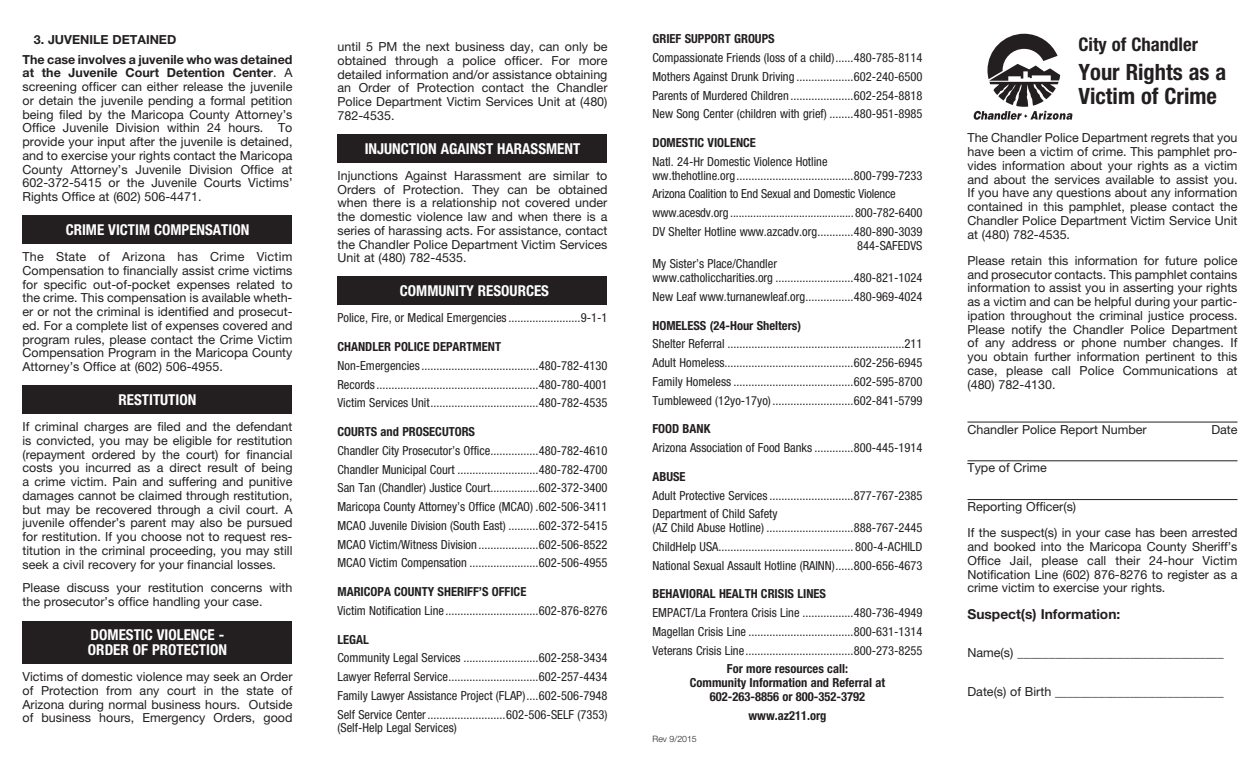
<style>
.page{position:relative;width:1260px;height:765px;background:#fff}
.page>*{position:absolute;margin:0;border:0;box-sizing:border-box;transform-origin:0 0}
.t1{font:700 condensed 22.5px/23.8px "Helvetica Neue";color:#231f20}
.t2{font:700 condensed 18.75px "Helvetica Neue";color:#231f20}
.t3{font:700 condensed 15px/15px "Helvetica Neue";color:#fff}
.t4{font:700 13.75px "Helvetica Neue";color:#231f20}
.t5{font:12.5px/13.8px "Helvetica Neue";color:#231f20;text-align:justify}
.t6{font:condensed 12.5px/18.8px "Helvetica Neue";color:#231f20;text-align:justify}
.t7{font:700 condensed 12.5px/13.8px "Helvetica Neue";color:#231f20;text-align:center}
.t8{font:700 12.5px/20px "Helvetica Neue";color:#231f20}
.t9{font:300 8.75px "Helvetica Neue";color:#231f20}
.s1{font-weight:700}
</style>
<div class="page">
<div style="left:22px;top:621px;width:270px;height:43px;background:#231f20"></div>
<div style="left:338px;top:276px;width:270px;height:28px;background:#231f20"></div>
<div style="left:338px;top:134px;width:270px;height:28px;background:#231f20"></div>
<div style="left:22px;top:385px;width:270px;height:29px;background:#231f20"></div>
<div style="left:22px;top:215px;width:270px;height:29px;background:#231f20"></div>
<hr style="left:968px;top:422px;width:270px;height:1px;background:#231f20">
<hr style="left:968px;top:460px;width:270px;height:1px;background:#231f20">
<hr style="left:968px;top:499px;width:270px;height:1px;background:#231f20">
<svg style="left:974px;top:34px;width:98px;height:86px"></svg>
<p class="t8" style="left:22px;top:29px;width:271px;text-indent:11px">3. JUVENILE DETAINED<br>The case involves a juvenile who was detained</p>
<p class="t5" style="left:22px;top:66px;width:272px"><span class="s1">at the Juvenile Court Detention Center</span>. A screening officer can either release the juvenile or detain the juvenile pending a formal petition being filed by the Maricopa County Attorney’s Office Juvenile Division within 24 hours. To provide your input after the juvenile is detained, and to exercise your rights contact the Maricopa County Attorney’s Juvenile Division Office at 602-372-5415 or the Juvenile Courts Victims’ Rights Office at (602) 506-4471.</p>
<p class="t3" style="left:66px;top:222px;width:185px">CRIME VICTIM COMPENSATION</p>
<p class="t5" style="left:22px;top:250px;width:272px">The State of Arizona has Crime Victim Compensation to financially assist crime victims for specific out-of-pocket expenses related to the crime. This compensation is available wheth&shy;er or not the criminal is identified and prosecut&shy;ed. For a complete list of expenses covered and program rules, please contact the Crime Victim Compensation Program in the Maricopa County Attorney’s Office at (602) 506-4955.</p>
<p class="t3" style="left:119px;top:392px;width:79px">RESTITUTION</p>
<p class="t5" style="left:22px;top:420px;width:272px">If criminal charges are filed and the defendant is convicted, you may be eligible for restitution (repayment ordered by the court) for financial costs you incurred as a direct result of being a crime victim. Pain and suffering and punitive damages cannot be claimed through restitution, but may be recovered through a civil court. A juvenile offender’s parent may also be pursued for restitution. If you choose not to request res&shy;titution in the criminal proceeding, you may still seek a civil recovery for your financial losses.</p>
<p class="t5" style="left:22px;top:581px;width:272px">Please discuss your restitution concerns with the prosecutor’s office handling your case.</p>
<p class="t3" style="left:88px;top:627px;width:141px">DOMESTIC VIOLENCE -<br>ORDER OF PROTECTION</p>
<p class="t5" style="left:22px;top:670px;width:272px">Victims of domestic violence may seek an Order of Protection from any court in the state of Arizona during normal business hours. Outside of business hours, Emergency Orders, good</p>
<p class="t5" style="left:338px;top:40px;width:272px">until 5 PM the next business day, can only be obtained through a police officer. For more detailed information and/or assistance obtaining an Order of Protection contact the Chandler Police Department Victim Services Unit at (480)<br>782-4535.</p>
<p class="t3" style="left:365px;top:141px;width:217px">INJUNCTION AGAINST HARASSMENT</p>
<p class="t5" style="left:338px;top:168px;width:272px">Injunctions Against Harassment are similar to Orders of Protection. They can be obtained when there is a relationship not covered under the domestic violence law and when there is a series of harassing acts. For assistance, contact the Chandler Police Department Victim Services Unit at (480) 782-4535.</p>
<p class="t3" style="left:400px;top:283px;width:151px">COMMUNITY RESOURCES</p>
<p class="t6" style="left:338px;top:308px;width:271px">Police, Fire, or Medical Emergencies ........................9-1-1</p>
<p class="t7" style="left:338px;top:340px;width:165px">CHANDLER POLICE DEPARTMENT</p>
<p class="t6" style="left:338px;top:356px;width:271px">Non-Emergencies .......................................480-782-4130<br>Records ......................................................480-780-4001<br>Victim Services Unit....................................480-782-4535</p>
<p class="t7" style="left:338px;top:425px;width:139px">COURTS and PROSECUTORS</p>
<p class="t6" style="left:338px;top:441px;width:271px">Chandler City Prosecutor’s Office................480-782-4610<br>Chandler Municipal Court ...........................480-782-4700<br>San Tan (Chandler) Justice Court................602-372-3400<br>Maricopa County Attorney’s Office (MCAO) .602-506-3411<br>MCAO Juvenile Division (South East) ..........602-372-5415<br>MCAO Victim/Witness Division ....................602-506-8522<br>MCAO Victim Compensation .......................602-506-4955</p>
<p class="t7" style="left:338px;top:585px;width:190px">MARICOPA COUNTY SHERIFF’S OFFICE</p>
<p class="t6" style="left:338px;top:601px;width:271px">Victim Notification Line ...............................602-876-8276</p>
<p class="t7" style="left:338px;top:632px;width:33px">LEGAL</p>
<p class="t6" style="left:338px;top:648px;width:271px">Community Legal Services .........................602-258-3434<br>Lawyer Referral Service..............................602-257-4434<br>Family Lawyer Assistance Project (FLAP)....602-506-7948<br>Self Service Center..........................602-506-SELF (7353)</p>
<p class="t6" style="left:338px;top:718px;width:121px">(Self-Help Legal Services)</p>
<p class="t7" style="left:652px;top:32px;width:124px">GRIEF SUPPORT GROUPS</p>
<p class="t6" style="left:652px;top:48px;width:271px">Compassionate Friends (loss of a child)......480-785-8114<br>Mothers Against Drunk Driving ...................602-240-6500<br>Parents of Murdered Children .....................602-254-8818<br>New Song Center (children with grief) ........480-951-8985</p>
<p class="t7" style="left:652px;top:136px;width:105px">DOMESTIC VIOLENCE</p>
<p class="t6" style="left:652px;top:155px;width:271px;line-height:13.8px">Natl. 24-Hr Domestic Violence Hotline ww.thehotline.org.......................................800-799-7233</p>
<p class="t6" style="left:652px;top:185px;width:271px;text-align:left">Arizona Coalition to End Sexual and Domestic Violence www.acesdv.org ...........................................800-782-6400<br>DV Shelter Hotline www.azcadv.org............480-890-3039</p>
<p class="t6" style="left:857px;top:236px;width:67px">844-SAFEDVS</p>
<p class="t6" style="left:652px;top:257px;width:271px;line-height:13.8px">My Sister’s Place/Chandler<br>www.catholiccharities.org ..........................480-821-1024</p>
<p class="t6" style="left:652px;top:287px;width:271px">New Leaf www.turnanewleaf.org................480-969-4024</p>
<p class="t7" style="left:652px;top:318px;width:150px">HOMELESS (24-Hour Shelters)</p>
<p class="t6" style="left:652px;top:335px;width:271px">Shelter Referral ...........................................................211<br>Adult Homeless...........................................602-256-6945<br>Family Homeless ........................................602-595-8700<br>Tumbleweed (12yo-17yo) ...........................602-841-5799</p>
<p class="t7" style="left:652px;top:422px;width:59px">FOOD BANK</p>
<p class="t6" style="left:652px;top:438px;width:271px">Arizona Association of Food Banks .............800-445-1914</p>
<p class="t7" style="left:652px;top:469px;width:35px">ABUSE</p>
<p class="t6" style="left:652px;top:486px;width:271px">Adult Protective Services ............................877-767-2385<br>Department of Child Safety</p>
<p class="t6" style="left:652px;top:518px;width:271px">(AZ Child Abuse Hotline) .............................888-767-2445<br>ChildHelp USA............................................. 800-4-ACHILD National Sexual Assault Hotline (RAINN)......800-656-4673</p>
<p class="t7" style="left:652px;top:587px;width:175px">BEHAVIORAL HEALTH CRISIS LINES</p>
<p class="t6" style="left:652px;top:603px;width:271px">EMPACT/La Frontera Crisis Line .................480-736-4949<br>Magellan Crisis Line ...................................800-631-1314<br>Veterans Crisis Line....................................800-273-8255</p>
<p class="t7" style="left:690px;top:662px;width:197px">For more resources call:<br>Community Information and Referral at<br>602-263-8856 or 800-352-3792</p>
<p class="t7" style="left:748px;top:708px;width:80px">www.az211.org</p>
<p class="t9" style="left:652px;top:734px;width:46px">Rev 9/2015</p>
<h2 class="t2" style="left:1078px;top:33px;width:121px">City of Chandler</h2>
<h1 class="t1" style="left:1078px;top:60px;width:149px">Your Rights as a<br>Victim of Crime</h1>
<p class="t5" style="left:968px;top:131px;width:272px">The Chandler Police Department regrets that you have been a victim of crime. This pamphlet pro&shy;vides information about your rights as a victim and about the services available to assist you.<br>If you have any questions about any information contained in this pamphlet, please contact the Chandler Police Department Victim Service Unit at (480) 782-4535.</p>
<p class="t5" style="left:968px;top:253px;width:272px">Please retain this information for future police and prosecutor contacts. This pamphlet contains information to assist you in asserting your rights as a victim and can be helpful during your partic&shy;ipation throughout the criminal justice process.<br>Please notify the Chandler Police Department of any address or phone number changes. If you obtain further information pertinent to this case, please call Police Communications at (480) 782-4130.</p>
<p class="t5" style="left:968px;top:422px;width:181px">Chandler Police Report Number</p>
<p class="t5" style="left:1211px;top:422px;width:28px">Date</p>
<p class="t5" style="left:968px;top:461px;width:81px">Type of Crime</p>
<p class="t5" style="left:968px;top:493px;width:271px;line-height:26.2px">Reporting Officer(s)<br>If the suspect(s) in your case has been arrested</p>
<p class="t5" style="left:968px;top:540px;width:272px">and booked into the Maricopa County Sheriff’s Office Jail, please call their 24-hour Victim Notification Line (602) 876-8276 to register as a crime victim to exercise your rights.</p>
<p class="t4" style="left:968px;top:605px;width:154px">Suspect(s) Information:</p>
<p class="t5" style="left:968px;top:646px;width:258px">Name(s) _________________________________</p>
<p class="t5" style="left:968px;top:685px;width:258px">Date(s) of Birth ___________________________</p>
</div>
